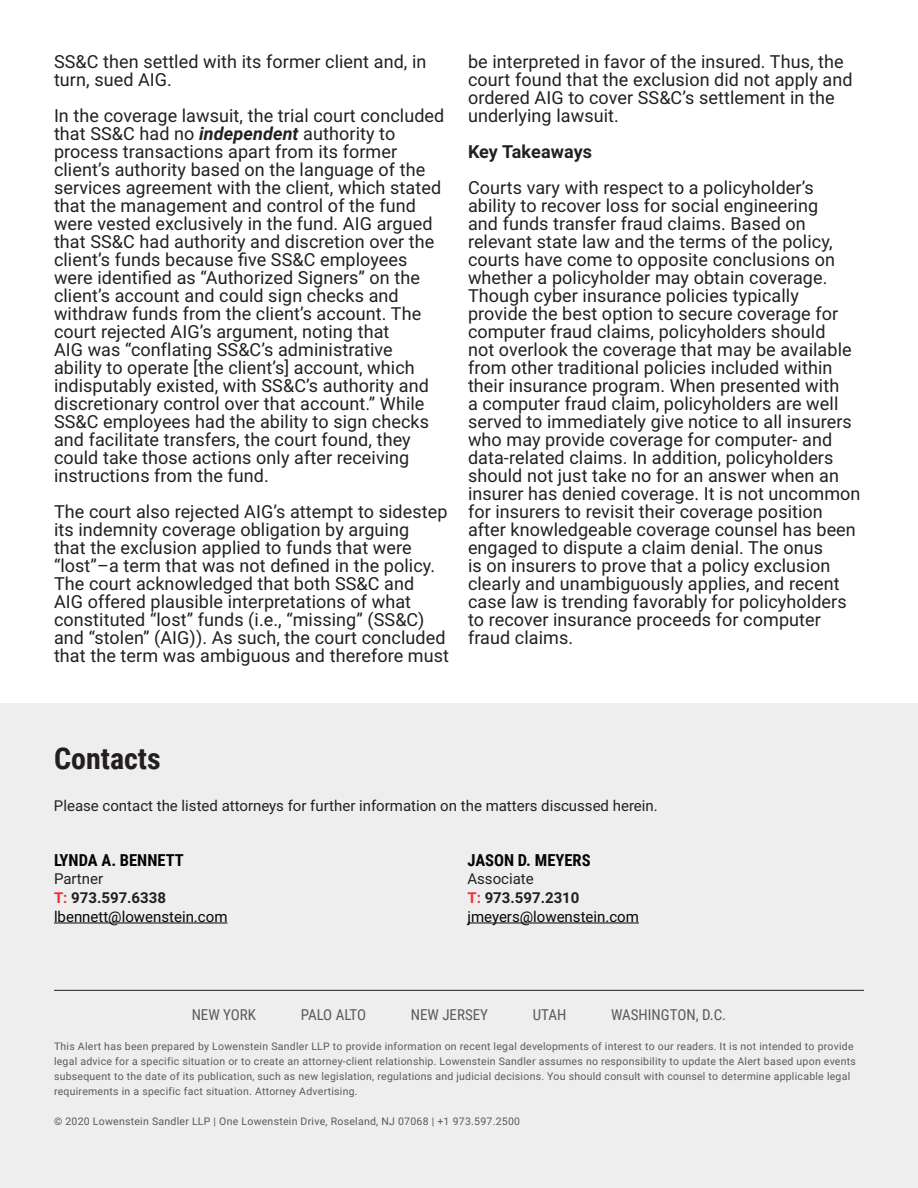
<style>
.page{position:relative;width:918px;height:1188px;background:#fff}
.page>*{position:absolute;margin:0;border:0;box-sizing:border-box;transform-origin:0 0}
.t1{font:700 30px "Roboto Condensed";color:#231f20}
.Body{font:18px/18px "Roboto";letter-spacing:.005em;color:#231f20}
.Body-2{font:700 18px "Roboto";color:#231f20}
.Body-3{font:700 16.5px "Roboto Condensed";color:#040503}
.Body-4{font:15px "Roboto";color:#231f20}
.Body-5{font:15px "Roboto";color:#040503}
.Body-6{font:700 15px/18.8px "Roboto";color:#231f20}
.t2{font:15px "Roboto Condensed";color:#5a595b}
.t3{font:15px "Roboto Condensed";letter-spacing:-.025em;color:#5a595b}
.t4{font:10.5px/15px "Roboto";letter-spacing:.025em;color:#5a595b}
.s1{font-weight:700;font-style:italic}
.s2{font-weight:400}
.s3{color:#ee3037}
</style>
<div class="page">
<div style="left:0;top:703px;width:918px;height:485px;background:#eeeeef"></div>
<hr style="left:467px;top:923px;width:172px;height:1px;background:#040503">
<hr style="left:54px;top:990px;width:810px;height:1px;background:#231f20">
<hr style="left:54px;top:923px;width:173px;height:1px;background:#040503">
<p class="Body" style="left:54px;top:51px;width:374px">SS&amp;C then settled with its former client and, in turn, sued AIG.</p>
<p class="Body" style="left:54px;top:105px;width:392px">In the coverage lawsuit, the trial court concluded that SS&amp;C had no <span class="s1">independent</span> authority to process transactions apart from its former client’s authority based on the language of the services agreement with the client, which stated that the management and control of the fund were vested exclusively in the fund. AIG argued that SS&amp;C had authority and discretion over the client’s funds because five SS&amp;C employees were identified as “Authorized Signers” on the client’s account and could sign checks and withdraw funds from the client’s account. The court rejected AIG’s argument, noting that<br>AIG was “conflating SS&amp;C’s administrative ability to operate [the client’s] account, which indisputably existed, with SS&amp;C’s authority and discretionary control over that account.” While SS&amp;C employees had the ability to sign checks and facilitate transfers, the court found, they could take those actions only after receiving instructions from the fund.</p>
<p class="Body" style="left:54px;top:501px;width:397px">The court also rejected AIG’s attempt to sidestep its indemnity coverage obligation by arguing<br>that the exclusion applied to funds that were “lost”–a term that was not defined in the policy.<br>The court acknowledged that both SS&amp;C and<br>AIG offered plausible interpretations of what constituted “lost” funds (i.e., “missing” (SS&amp;C) and “stolen” (AIG)). As such, the court concluded that the term was ambiguous and therefore must</p>
<p class="Body" style="left:468px;top:51px;width:386px">be interpreted in favor of the insured. Thus, the court found that the exclusion did not apply and ordered AIG to cover SS&amp;C’s settlement in the underlying lawsuit.</p>
<p class="Body-2" style="left:468px;top:138px;width:126px">Key Takeaways</p>
<p class="Body" style="left:468px;top:177px;width:394px">Courts vary with respect to a policyholder’s ability to recover loss for social engineering<br>and funds transfer fraud claims. Based on relevant state law and the terms of the policy, courts have come to opposite conclusions on whether a policyholder may obtain coverage.<br>Though cyber insurance policies typically provide the best option to secure coverage for computer fraud claims, policyholders should<br>not overlook the coverage that may be available from other traditional policies included within their insurance program. When presented with<br>a computer fraud claim, policyholders are well served to immediately give notice to all insurers who may provide coverage for computer- and data-related claims. In addition, policyholders should not just take no for an answer when an insurer has denied coverage. It is not uncommon for insurers to revisit their coverage position after knowledgeable coverage counsel has been engaged to dispute a claim denial. The onus<br>is on insurers to prove that a policy exclusion clearly and unambiguously applies, and recent case law is trending favorably for policyholders to recover insurance proceeds for computer fraud claims.</p>
<p class="t1" style="left:54px;top:737px;width:108px">Contacts</p>
<p class="Body-4" style="left:54px;top:795px;width:605px">Please contact the listed attorneys for further information on the matters discussed herein.</p>
<p class="Body-3" style="left:54px;top:848px;width:131px">LYNDA A. BENNETT</p>
<p class="Body-6" style="left:54px;top:869px;width:114px"><span class="s2">Partner<br></span><span class="s3">T:</span> 973.597.6338</p>
<p class="Body-5" style="left:54px;top:906px;width:175px">lbennett@lowenstein.com</p>
<p class="Body-3" style="left:467px;top:848px;width:125px">JASON D. MEYERS</p>
<p class="Body-4" style="left:467px;top:869px;width:68px">Associate</p>
<p class="Body-6" style="left:467px;top:888px;width:114px"><span class="s3">T:</span> 973.597.2310</p>
<p class="Body-5" style="left:467px;top:906px;width:173px">jmeyers@lowenstein.com</p>
<p class="t2" style="left:192px;top:1004px;width:66px">NEW YORK</p>
<p class="t3" style="left:301px;top:1004px;width:67px">PALO ALTO</p>
<p class="t2" style="left:411px;top:1004px;width:79px">NEW JERSEY</p>
<p class="t2" style="left:533px;top:1004px;width:35px">UTAH</p>
<p class="t2" style="left:611px;top:1004px;width:117px">WASHINGTON, D.C.</p>
<p class="t4" style="left:54px;top:1039px;width:803px">This Alert has been prepared by Lowenstein Sandler LLP to provide information on recent legal developments of interest to our readers. It is not intended to provide legal advice for a specific situation or to create an attorney-client relationship. Lowenstein Sandler assumes no responsibility to update the Alert based upon events subsequent to the date of its publication, such as new legislation, regulations and judicial decisions. You should consult with counsel to determine applicable legal requirements in a specific fact situation. Attorney Advertising.</p>
<p class="t4" style="left:54px;top:1114px;width:468px">© 2020 Lowenstein Sandler LLP | One Lowenstein Drive, Roseland, NJ 07068 | +1 973.597.2500</p>
</div>
